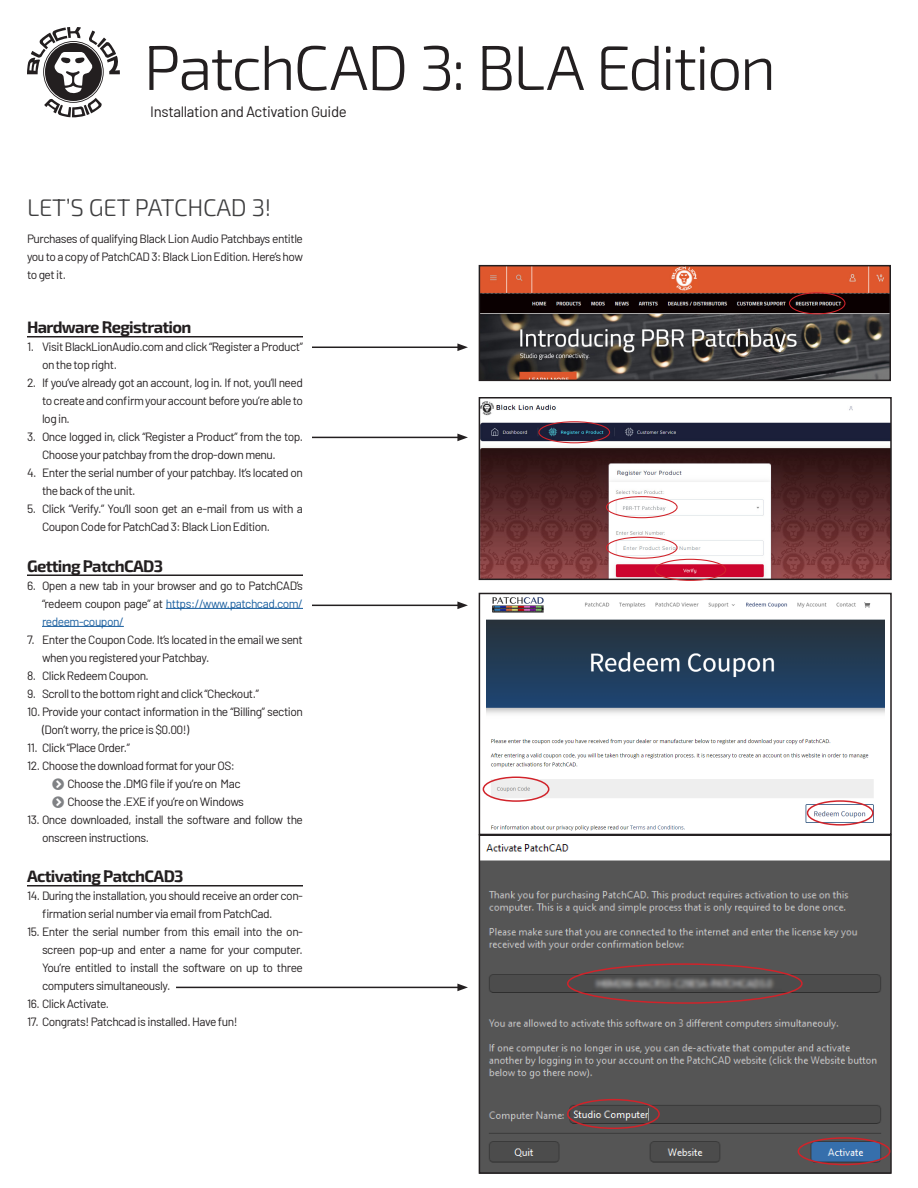
<style>
.page{position:relative;width:918px;height:1188px;background:#fff}
.page>*{position:absolute;margin:0;border:0;box-sizing:border-box;transform-origin:0 0}
.t1{font:300 63px "Exo 2";letter-spacing:-.035em;color:#231f20}
.t2{font:300 24px "Exo 2";letter-spacing:-.01em;color:#3e3e3f}
.t3{font:700 16.5px "Exo 2";letter-spacing:-.04em;color:#231f20}
.t4{font:15px "Barlow";letter-spacing:-.025em;color:#231f20}
.t5{font:12px/18px "Barlow";letter-spacing:-.04em;color:#231f20}
.s1{color:#175d9e}
</style>
<div class="page">
<hr style="left:27px;top:336px;width:276px;height:2px;background:#231f20">
<hr style="left:27px;top:574px;width:276px;height:2px;background:#231f20">
<hr style="left:166px;top:608px;width:137px;height:1px;background:#175d9e">
<hr style="left:42px;top:626px;width:82px;height:1px;background:#175d9e">
<hr style="left:27px;top:885px;width:276px;height:1px;background:#231f20">
<svg style="left:27px;top:27px;width:93px;height:90px"></svg>
<img style="left:482px;top:268px;width:406px;height:110px">
<div style="left:479px;top:265px;width:412px;height:116px;border:2px solid #231f20"></div>
<img style="left:482px;top:401px;width:407px;height:176px">
<div style="left:479px;top:397px;width:413px;height:183px;border:2px solid #231f20"></div>
<img style="left:486px;top:597px;width:398px;height:234px">
<div style="left:479px;top:593px;width:413px;height:242px;border:2px solid #231f20"></div>
<img style="left:482px;top:844px;width:407px;height:327px">
<div style="left:479px;top:834px;width:413px;height:340px;border:2px solid #231f20"></div>
<div style="left:789px;top:292px;width:56px;height:22px;border:1px solid #d1232a;border-radius:50%"></div>
<div style="left:538px;top:421px;width:72px;height:22px;border:1px solid #d1232a;border-radius:50%"></div>
<div style="left:606px;top:496px;width:72px;height:22px;border:1px solid #d1232a;border-radius:50%"></div>
<div style="left:606px;top:537px;width:72px;height:22px;border:1px solid #d1232a;border-radius:50%"></div>
<div style="left:654px;top:559px;width:72px;height:22px;border:1px solid #d1232a;border-radius:50%"></div>
<div style="left:807px;top:800px;width:67px;height:26px;border:2px solid #d1232a;border-radius:50%"></div>
<div style="left:483px;top:777px;width:66px;height:25px;border:2px solid #d1232a;border-radius:50%"></div>
<div style="left:567px;top:963px;width:236px;height:41px;border:2px solid #d1232a;border-radius:50%"></div>
<hr style="left:312px;top:437px;width:148px;height:1px;background:#231f20">
<svg style="left:457px;top:434px;width:11px;height:7px"></svg>
<hr style="left:312px;top:347px;width:148px;height:1px;background:#231f20">
<svg style="left:457px;top:343px;width:11px;height:8px"></svg>
<hr style="left:312px;top:605px;width:148px;height:1px;background:#231f20">
<svg style="left:457px;top:601px;width:11px;height:8px"></svg>
<hr style="left:176px;top:987px;width:284px;height:1px;background:#231f20">
<svg style="left:457px;top:984px;width:11px;height:7px"></svg>
<div style="left:567px;top:1099px;width:93px;height:30px;border:2px solid #d1232a;border-radius:50%"></div>
<div style="left:798px;top:1137px;width:92px;height:28px;border:2px solid #d1232a;border-radius:50%"></div>
<h1 class="t1" style="left:144px;top:24px;width:634px">PatchCAD 3: BLA Edition</h1>
<p class="t4" style="left:150px;top:101px;width:198px">Installation and Activation Guide</p>
<h2 class="t2" style="left:27px;top:191px;width:246px">LET’S GET PATCHCAD 3!</h2>
<p class="t5" style="left:27px;top:229px;width:278px;text-align:justify">Purchases of qualifying Black Lion Audio Patchbays entitle you to a copy of PatchCAD 3: Black Lion Edition. Here’s how to get it.</p>
<h3 class="t3" style="left:27px;top:316px;width:166px">Hardware Registration</h3>
<p class="t5" style="left:42px;top:337px;width:263px;text-indent:-15px">1. Visit BlackLionAudio.com and click “Register a Product” on the top right.</p>
<p class="t5" style="left:42px;top:373px;width:263px;text-align:justify;text-indent:-15px">2. If you’ve already got an account, log in. If not, you’ll need to create and confirm your account before you’re able to log in.</p>
<p class="t5" style="left:42px;top:427px;width:263px;text-indent:-15px">3. Once logged in, click “Register a Product” from the top.<br>Choose your patchbay from the drop-down menu.</p>
<p class="t5" style="left:42px;top:463px;width:263px;text-indent:-15px">4. Enter the serial number of your patchbay. It’s located on the back of the unit.</p>
<p class="t5" style="left:42px;top:499px;width:263px;text-indent:-15px">5. Click “Verify.” You’ll soon get an e-mail from us with a<br>Coupon Code for PatchCad 3: Black Lion Edition.</p>
<h3 class="t3" style="left:27px;top:554px;width:138px">Getting PatchCAD3</h3>
<p class="t5" style="left:42px;top:575px;width:263px;text-align:justify;text-indent:-15px">6. Open a new tab in your browser and go to PatchCAD’s “redeem coupon page” at <span class="s1">https://www.patchcad.com/ redeem-coupon/</span></p>
<p class="t5" style="left:42px;top:629px;width:263px;text-indent:-15px">7. Enter the Coupon Code. It’s located in the email we sent when you registered your Patchbay.</p>
<p class="t5" style="left:27px;top:665px;width:123px">8. Click Redeem Coupon.</p>
<p class="t5" style="left:27px;top:683px;width:233px">9. Scroll to the bottom right and click “Checkout.”</p>
<p class="t5" style="left:42px;top:701px;width:263px;text-indent:-15px">10. Provide your contact information in the “Billing” section (Don’t worry, the price is $0.00!)</p>
<p class="t5" style="left:27px;top:737px;width:105px">11. Click “Place Order.”</p>
<p class="t5" style="left:68px;top:755px;width:178px;text-indent:-40px">12. Choose the download format for your OS:<br>Choose the .DMG file if you’re on Mac<br>Choose the .EXE if you’re on Windows</p>
<p class="t5" style="left:42px;top:809px;width:262px;text-indent:-15px">13. Once downloaded, install the software and follow the onscreen instructions.</p>
<h3 class="t3" style="left:27px;top:865px;width:158px">Activating PatchCAD3</h3>
<p class="t5" style="left:42px;top:886px;width:262px;text-indent:-15px">14. During the installation, you should receive an order con&shy;firmation serial number via email from PatchCad.</p>
<p class="t5" style="left:42px;top:922px;width:262px;text-align:justify;text-indent:-15px">15. Enter the serial number from this email into the on&shy;screen pop-up and enter a name for your computer.<br>You’re entitled to install the software on up to three computers simultaneously.</p>
<p class="t5" style="left:27px;top:994px;width:84px">16. Click Activate.</p>
<p class="t5" style="left:27px;top:1012px;width:212px">17. Congrats! Patchcad is installed. Have fun!</p>
</div>
